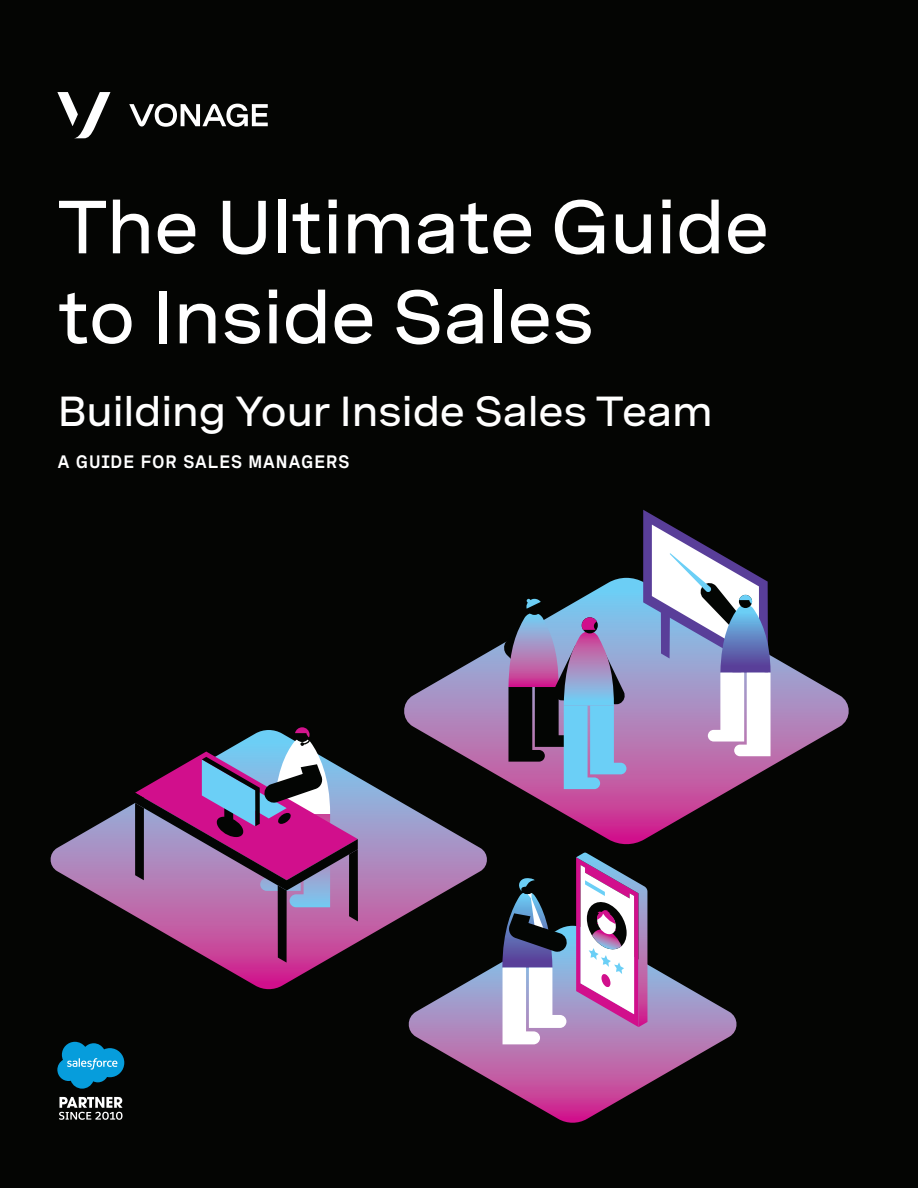
<style>
.page{position:relative;width:918px;height:1188px;background:#040503}
.page>*{position:absolute;margin:0;border:0;box-sizing:border-box;transform-origin:0 0}
._02-Headline{font:500 expanded 75px/90px "Spezia";letter-spacing:-.02em;color:#fff}
._02-Headline-2{font:500 expanded 42px "Spezia";letter-spacing:-.02em;color:#fff}
._02-Headline_Subhead{font:600 18px "Spezia Semi Mono";letter-spacing:.025em;color:#fff}
</style>
<div class="page">
<svg style="left:50px;top:777px;width:437px;height:213px"></svg>
<svg style="left:401px;top:578px;width:448px;height:268px"></svg>
<svg style="left:135px;top:727px;width:223px;height:236px"></svg>
<svg style="left:503px;top:599px;width:123px;height:190px"></svg>
<svg style="left:406px;top:926px;width:331px;height:197px"></svg>
<svg style="left:502px;top:878px;width:66px;height:166px"></svg>
<svg style="left:576px;top:853px;width:71px;height:174px"></svg>
<svg style="left:643px;top:510px;width:128px;height:246px"></svg>
<svg style="left:57px;top:1042px;width:67px;height:47px"></svg>
<svg style="left:59px;top:1097px;width:64px;height:23px"></svg>
<svg style="left:57px;top:92px;width:53px;height:46px"></svg>
<svg style="left:129px;top:104px;width:139px;height:23px"></svg>
<p class="_02-Headline" style="left:57px;top:176px;width:714px">The Ultimate Guide to Inside Sales</p>
<p class="_02-Headline-2" style="left:57px;top:379px;width:657px">Building Your Inside Sales Team</p>
<p class="_02-Headline_Subhead" style="left:57px;top:448px;width:294px">A GUIDE FOR SALES MANAGERS</p>
</div>
